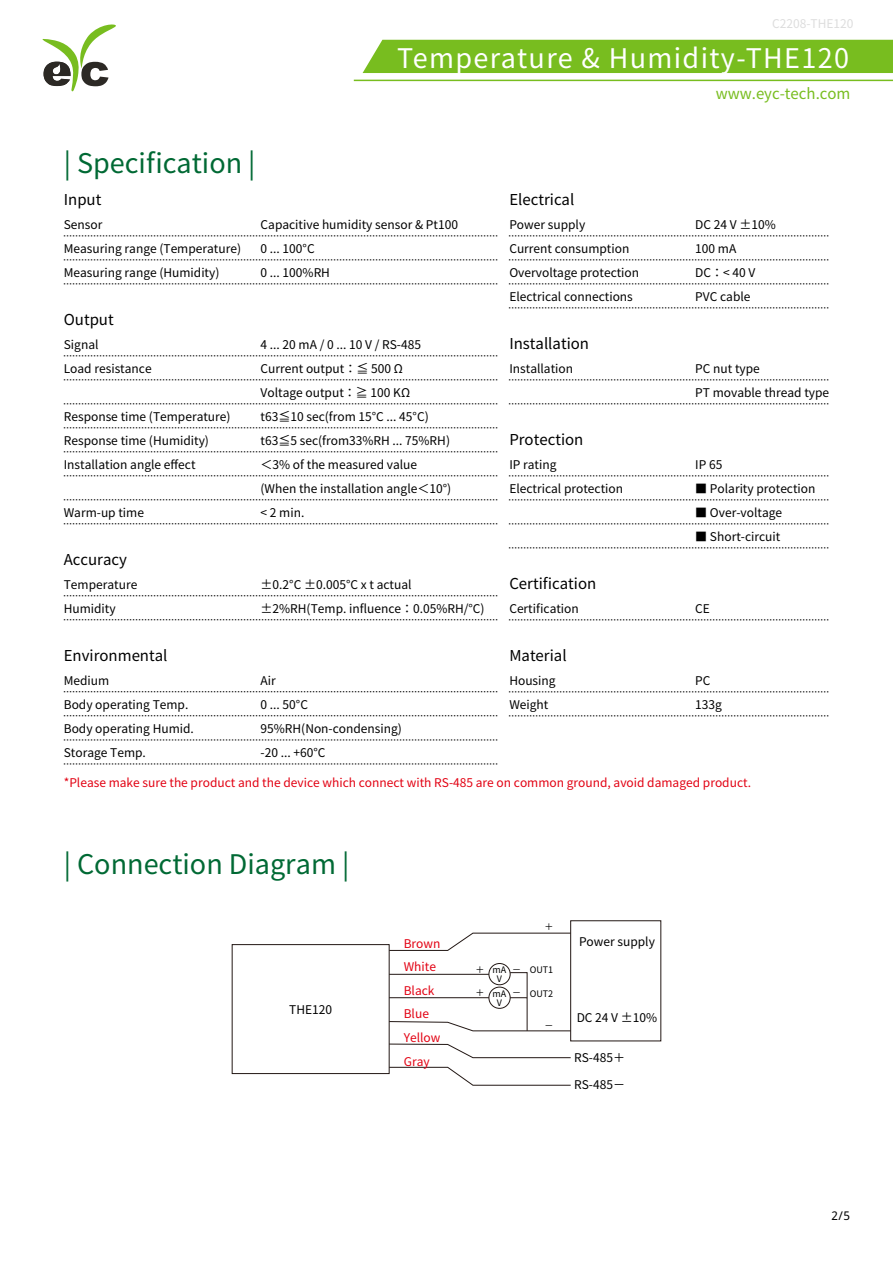
<style>
.page{position:relative;width:893px;height:1263px;background:#fff}
.page>*{position:absolute;margin:0;border:0;box-sizing:border-box;transform-origin:0 0}
.t1{font:27px "Noto Sans CJ Ktc";color:#006934}
.t2{font:27px "Noto Sans CJ Ktc";letter-spacing:.05em;color:#fff}
.t3{font:15px "Noto Sans CJ Ktc";color:#000}
.t4{font:15px "Noto Sans CJ Ktc";color:#78bd1f}
.t5{font:12px/24px "Noto Sans CJ Ktc";color:#000}
.t6{font:12px/23.5px "Noto Sans CJ Ktc";color:#e20012}
.t7{font:12px "Noto Sans CJ Ktc";color:#ddd}
.t8{font:12px "Microsoft Jheng Hei";color:#000}
.t9{font:9px/9px "Noto Sans CJ Ktc";color:#000;text-align:center}
</style>
<div class="page">
<svg style="left:42px;top:24px;width:74px;height:68px"></svg>
<svg style="left:64px;top:260px;width:434px;height:1px"></svg>
<svg style="left:64px;top:284px;width:434px;height:1px"></svg>
<svg style="left:64px;top:451px;width:434px;height:1px"></svg>
<svg style="left:64px;top:475px;width:434px;height:1px"></svg>
<svg style="left:64px;top:691px;width:434px;height:1px"></svg>
<svg style="left:64px;top:356px;width:434px;height:1px"></svg>
<svg style="left:64px;top:380px;width:434px;height:1px"></svg>
<svg style="left:64px;top:404px;width:434px;height:1px"></svg>
<svg style="left:64px;top:428px;width:434px;height:1px"></svg>
<svg style="left:64px;top:595px;width:434px;height:1px"></svg>
<svg style="left:64px;top:619px;width:434px;height:1px"></svg>
<svg style="left:64px;top:715px;width:434px;height:1px"></svg>
<svg style="left:64px;top:764px;width:434px;height:1px"></svg>
<svg style="left:64px;top:740px;width:434px;height:1px"></svg>
<svg style="left:64px;top:499px;width:434px;height:1px"></svg>
<svg style="left:64px;top:523px;width:434px;height:1px"></svg>
<svg style="left:64px;top:236px;width:434px;height:1px"></svg>
<svg style="left:509px;top:260px;width:320px;height:1px"></svg>
<svg style="left:509px;top:284px;width:320px;height:1px"></svg>
<svg style="left:509px;top:308px;width:320px;height:1px"></svg>
<svg style="left:509px;top:476px;width:320px;height:1px"></svg>
<svg style="left:509px;top:500px;width:320px;height:1px"></svg>
<svg style="left:509px;top:524px;width:320px;height:1px"></svg>
<svg style="left:509px;top:548px;width:320px;height:1px"></svg>
<svg style="left:509px;top:620px;width:320px;height:1px"></svg>
<svg style="left:509px;top:380px;width:320px;height:1px"></svg>
<svg style="left:509px;top:404px;width:320px;height:1px"></svg>
<svg style="left:509px;top:692px;width:320px;height:1px"></svg>
<svg style="left:509px;top:716px;width:320px;height:1px"></svg>
<svg style="left:509px;top:236px;width:320px;height:1px"></svg>
<div style="left:232px;top:944px;width:158px;height:130px;border:1px solid #221714"></div>
<svg style="left:388px;top:932px;width:183px;height:19px"></svg>
<svg style="left:388px;top:1043px;width:183px;height:15px"></svg>
<svg style="left:388px;top:1066px;width:183px;height:20px"></svg>
<div style="left:489px;top:963px;width:22px;height:22px;border:1px solid #221714;border-radius:50%"></div>
<svg style="left:388px;top:972px;width:183px;height:59px"></svg>
<hr style="left:389px;top:997px;width:100px;height:1px;background:#221714">
<div style="left:489px;top:987px;width:22px;height:22px;border:1px solid #221714;border-radius:50%"></div>
<div style="left:363px;top:40px;width:530px;height:33px;background:#78bd1f"></div>
<hr style="left:354px;top:80px;width:539px;height:1px;background:#78bd1f">
<p class="t7" style="left:772px;top:17px;width:83px">C2208-THE120</p>
<h1 class="t2" style="left:397px;top:43px;width:453px">Temperature &amp; Humidity-THE120</h1>
<p class="t4" style="left:716px;top:85px;width:136px">www.eyc-tech.com</p>
<h1 class="t1" style="left:64px;top:147px;width:193px">| Specification |</h1>
<p class="t3" style="left:64px;top:191px;width:39px">Input</p>
<p class="t5" style="left:64px;top:212px;width:179px">Sensor<br>Measuring range (Temperature)<br>Measuring range (Humidity)</p>
<p class="t3" style="left:64px;top:311px;width:51px">Output</p>
<p class="t5" style="left:64px;top:332px;width:89px">Signal<br>Load resistance</p>
<p class="t5" style="left:64px;top:404px;width:168px">Response time (Temperature)<br>Response time (Humidity)<br>Installation angle effect</p>
<p class="t5" style="left:64px;top:500px;width:82px">Warm-up time</p>
<p class="t3" style="left:64px;top:551px;width:65px">Accuracy</p>
<p class="t5" style="left:64px;top:572px;width:75px">Temperature<br>Humidity</p>
<p class="t3" style="left:64px;top:647px;width:105px">Environmental</p>
<p class="t5" style="left:64px;top:668px;width:132px">Medium<br>Body operating Temp.<br>Body operating Humid.<br>Storage Temp.</p>
<p class="t3" style="left:509px;top:191px;width:67px">Electrical</p>
<p class="t5" style="left:509px;top:212px;width:131px">Power supply<br>Current consumption<br>Overvoltage protection<br>Electrical connections</p>
<p class="t3" style="left:509px;top:335px;width:81px">Installation</p>
<p class="t5" style="left:509px;top:356px;width:65px">Installation</p>
<p class="t5" style="left:695px;top:212px;width:82px">DC 24 V ±10%<br>100 mA<br>DC：&lt; 40 V<br>PVC cable</p>
<p class="t5" style="left:261px;top:212px;width:199px">Capacitive humidity sensor &amp; Pt100<br>0 ... 100°C<br>0 ... 100%RH</p>
<p class="t5" style="left:261px;top:332px;width:192px">4 ... 20 mA / 0 ... 10 V / RS-485<br>Current output：≦ 500 Ω<br>Voltage output：≧ 100 KΩ t63≦10 sec(from 15°C ... 45°C) t63≦5 sec(from33%RH ... 75%RH)＜3% of the measured value (When the installation angle＜10°) &lt; 2 min.</p>
<p class="t5" style="left:695px;top:356px;width:135px">PC nut type<br>PT movable thread type</p>
<p class="t3" style="left:509px;top:431px;width:76px">Protection</p>
<p class="t5" style="left:509px;top:452px;width:115px">IP rating<br>Electrical protection</p>
<p class="t5" style="left:695px;top:452px;width:29px">IP 65</p>
<p class="t5" style="left:695px;top:476px;width:122px">■ Polarity protection</p>
<p class="t5" style="left:695px;top:500px;width:88px">■ Over-voltage</p>
<p class="t5" style="left:695px;top:524px;width:87px">■ Short-circuit</p>
<p class="t3" style="left:509px;top:575px;width:88px">Certification</p>
<p class="t5" style="left:509px;top:596px;width:71px">Certification</p>
<p class="t3" style="left:509px;top:647px;width:59px">Material</p>
<p class="t5" style="left:509px;top:668px;width:48px">Housing<br>Weight</p>
<p class="t5" style="left:261px;top:572px;width:226px">±0.2°C ±0.005°C x t actual ±2%RH(Temp. influence：0.05%RH/°C)</p>
<p class="t5" style="left:695px;top:596px;width:16px">CE</p>
<p class="t5" style="left:261px;top:668px;width:143px">Air<br>0 ... 50°C<br>95%RH(Non-condensing) -20 ... +60°C</p>
<p class="t6" style="left:64px;top:771px;width:689px">*Please make sure the product and the device which connect with RS-485 are on common ground, avoid damaged product.</p>
<p class="t5" style="left:695px;top:668px;width:28px">PC<br>133g</p>
<h1 class="t1" style="left:64px;top:849px;width:287px">| Connection Diagram |</h1>
<p class="t5" style="left:289px;top:998px;width:44px">THE120</p>
<p class="t6" style="left:404px;top:932px;width:38px">Brown</p>
<p class="t6" style="left:404px;top:955px;width:34px">White</p>
<p class="t9" style="left:475px;top:965px;width:10px">＋</p>
<p class="t9" style="left:545px;top:923px;width:10px">＋</p>
<p class="t9" style="left:512px;top:965px;width:43px">－ OUT1</p>
<p class="t9" style="left:493px;top:965px;width:15px">mA<br>V</p>
<p class="t5" style="left:579px;top:930px;width:77px">Power supply</p>
<p class="t6" style="left:404px;top:979px;width:32px">Black</p>
<p class="t9" style="left:475px;top:988px;width:10px">＋</p>
<p class="t9" style="left:512px;top:988px;width:10px">－</p>
<p class="t9" style="left:493px;top:989px;width:15px">mA</p>
<p class="t9" style="left:530px;top:989px;width:25px">OUT2</p>
<p class="t9" style="left:497px;top:998px;width:7px">V</p>
<p class="t6" style="left:404px;top:1002px;width:27px">Blue</p>
<p class="t5" style="left:577px;top:1005px;width:82px">DC 24 V ±10%</p>
<p class="t9" style="left:545px;top:1021px;width:10px">－</p>
<p class="t6" style="left:404px;top:1026px;width:38px">Yellow<br>Gray</p>
<p class="t5" style="left:574px;top:1046px;width:52px">RS-485＋</p>
<p class="t5" style="left:574px;top:1073px;width:52px">RS-485－</p>
<p class="t8" style="left:831px;top:1207px;width:20px">QNT</p>
</div>
